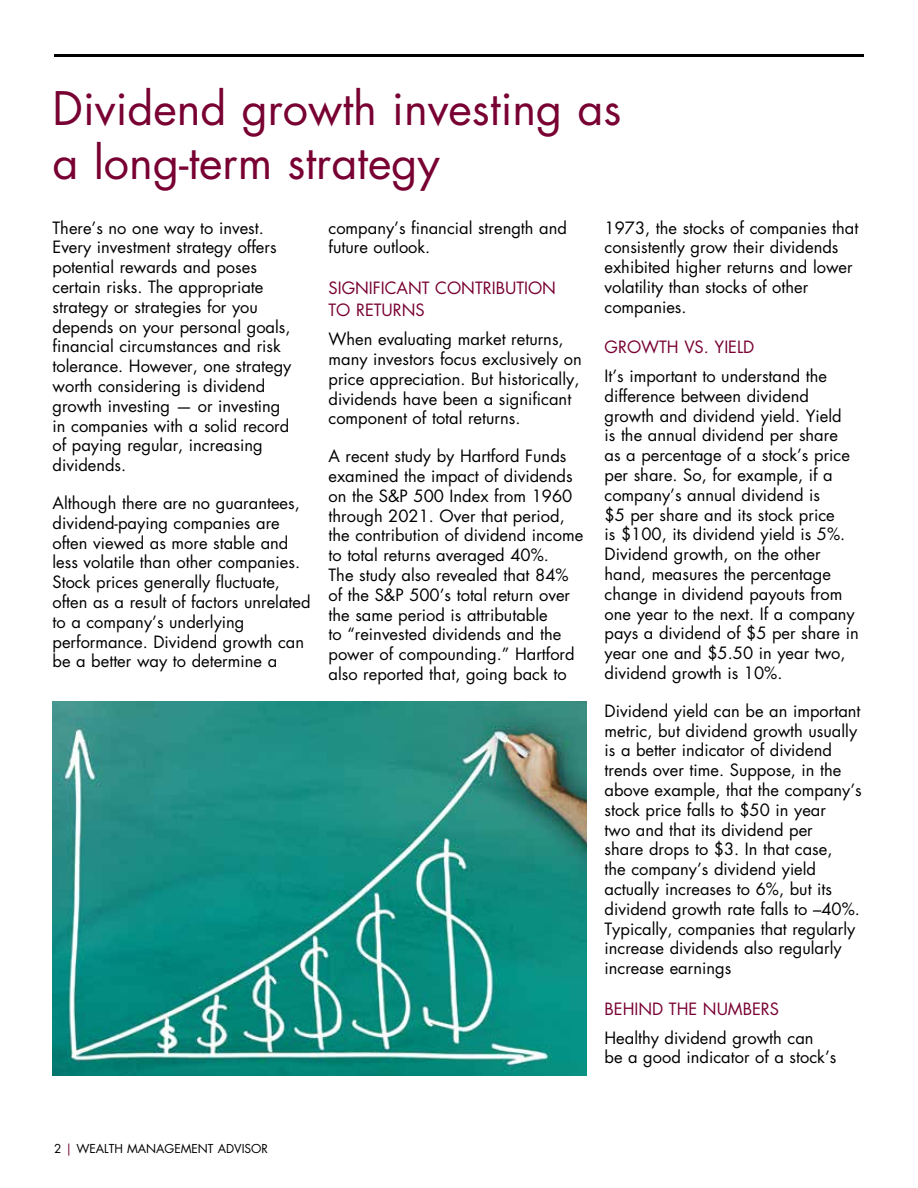
<style>
.page{position:relative;width:918px;height:1188px;background:#fff}
.page>*{position:absolute;margin:0;border:0;box-sizing:border-box;transform-origin:0 0}
.t1{font:45px/54px "Futura Std";color:#780032}
.t2{font:16.5px/19.8px "Futura Std";color:#000}
.t3{font:16.5px/22.5px "Futura Std";color:#780032}
.t4{font:12px "Futura Std";color:#000}
.s1{color:#780032}
</style>
<div class="page">
<hr style="left:54px;top:54px;width:810px;height:3px;background:#000">
<img style="left:52px;top:702px;width:535px;height:374px">
<h1 class="t1" style="left:53px;top:82px;width:571px">Dividend growth investing as a long-term strategy</h1>
<p class="t2" style="left:53px;top:218px;width:241px">There’s no one way to invest.<br>Every investment strategy offers potential rewards and poses certain risks. The appropriate strategy or strategies for you depends on your personal goals, financial circumstances and risk tolerance. However, one strategy worth considering is dividend growth investing — or investing in companies with a solid record of paying regular, increasing dividends.</p>
<p class="t2" style="left:53px;top:493px;width:260px">Although there are no guarantees, dividend-paying companies are often viewed as more stable and less volatile than other companies.<br>Stock prices generally fluctuate, often as a result of factors unrelated to a company’s underlying performance. Dividend growth can be a better way to determine a</p>
<p class="t2" style="left:329px;top:218px;width:240px">company’s financial strength and future outlook.</p>
<p class="t3" style="left:329px;top:277px;width:229px">SIGNIFICANT CONTRIBUTION<br>TO RETURNS</p>
<p class="t2" style="left:329px;top:329px;width:255px">When evaluating market returns, many investors focus exclusively on price appreciation. But historically, dividends have been a significant component of total returns.</p>
<p class="t2" style="left:329px;top:446px;width:256px">A recent study by Hartford Funds examined the impact of dividends on the S&amp;P 500 Index from 1960 through 2021. Over that period, the contribution of dividend income to total returns averaged 40%.<br>The study also revealed that 84% of the S&amp;P 500’s total return over the same period is attributable<br>to “reinvested dividends and the power of compounding.” Hartford also reported that, going back to</p>
<p class="t2" style="left:605px;top:218px;width:255px">1973, the stocks of companies that consistently grow their dividends exhibited higher returns and lower volatility than stocks of other companies.</p>
<p class="t3" style="left:605px;top:336px;width:151px">GROWTH VS. YIELD</p>
<p class="t2" style="left:605px;top:366px;width:256px">It’s important to understand the difference between dividend growth and dividend yield. Yield<br>is the annual dividend per share<br>as a percentage of a stock’s price per share. So, for example, if a company’s annual dividend is<br>$5 per share and its stock price<br>is $100, its dividend yield is 5%.<br>Dividend growth, on the other hand, measures the percentage change in dividend payouts from one year to the next. If a company pays a dividend of $5 per share in year one and $5.50 in year two, dividend growth is 10%.</p>
<p class="t2" style="left:605px;top:701px;width:259px">Dividend yield can be an important metric, but dividend growth usually is a better indicator of dividend trends over time. Suppose, in the above example, that the company’s stock price falls to $50 in year<br>two and that its dividend per<br>share drops to $3. In that case,<br>the company’s dividend yield actually increases to 6%, but its dividend growth rate falls to –40%.<br>Typically, companies that regularly increase dividends also regularly increase earnings</p>
<p class="t3" style="left:605px;top:998px;width:176px">BEHIND THE NUMBERS</p>
<p class="t2" style="left:605px;top:1028px;width:233px">Healthy dividend growth can<br>be a good indicator of a stock’s</p>
<p class="t4" style="left:54px;top:1141px;width:216px">2 <span class="s1">|</span> WEALTH MANAGEMENT ADVISOR</p>
</div>
